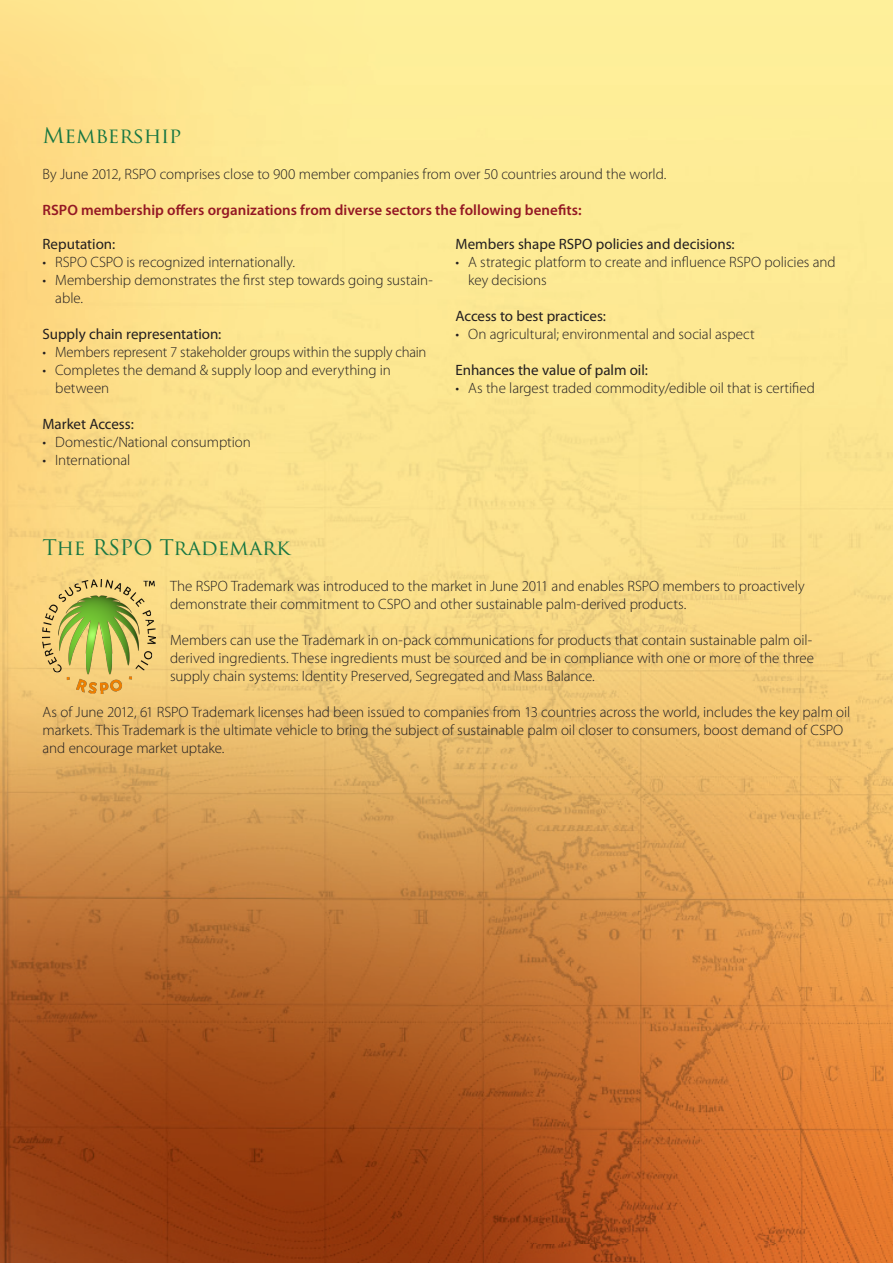
<style>
.page{position:relative;width:893px;height:1263px;background:#fff}
.page>*{position:absolute;margin:0;border:0;box-sizing:border-box;transform-origin:0 0}
.subtitle{font:21px "Trajan Pro";color:#177642}
.body_copy{font:300 15px/18px "Myriad Pro";letter-spacing:-.005em;color:#231f20}
.body_copy-2{font:15px "Myriad Pro";color:#231f20}
.body_copy-3{font:600 15px "Myriad Pro";letter-spacing:.005em;color:#941824}
</style>
<div class="page">
<img style="left:0;top:0;width:893px;height:1244px">
<img style="left:0;top:1244px;width:893px;height:19px">
<img style="left:43px;top:579px;width:113px;height:115px">
<p class="subtitle" style="left:43px;top:122px;width:140px">Membership</p>
<p class="body_copy" style="left:43px;top:166px;width:625px">By June 2012, RSPO comprises close to 900 member companies from over 50 countries around the world.</p>
<p class="body_copy-3" style="left:43px;top:201px;width:541px">RSPO membership offers organizations from diverse sectors the following benefits:</p>
<p class="body_copy-2" style="left:43px;top:235px;width:74px">Reputation:</p>
<p class="body_copy" style="left:43px;top:254px;width:254px">• RSPO CSPO is recognized internationally.</p>
<p class="body_copy" style="left:55px;top:272px;width:379px;text-indent:-13px">• Membership demonstrates the first step towards going sustain&shy;able.</p>
<p class="body_copy-2" style="left:43px;top:325px;width:180px">Supply chain representation:</p>
<p class="body_copy" style="left:43px;top:344px;width:385px">• Members represent 7 stakeholder groups within the supply chain</p>
<p class="body_copy" style="left:55px;top:362px;width:337px;text-indent:-13px">• Completes the demand &amp; supply loop and everything in between</p>
<p class="body_copy-2" style="left:43px;top:415px;width:93px">Market Access:</p>
<p class="body_copy" style="left:43px;top:434px;width:210px">• Domestic/National consumption</p>
<p class="body_copy" style="left:43px;top:452px;width:89px">• International</p>
<p class="body_copy-2" style="left:455px;top:235px;width:281px">Members shape RSPO policies and decisions:</p>
<p class="body_copy" style="left:468px;top:254px;width:369px;text-indent:-13px">• A strategic platform to create and influence RSPO policies and key decisions</p>
<p class="body_copy-2" style="left:455px;top:307px;width:152px">Access to best practices:</p>
<p class="body_copy" style="left:455px;top:326px;width:301px">• On agricultural; environmental and social aspect</p>
<p class="body_copy-2" style="left:455px;top:361px;width:194px">Enhances the value of palm oil:</p>
<p class="body_copy" style="left:455px;top:380px;width:361px">• As the largest traded commodity/edible oil that is certified</p>
<p class="subtitle" style="left:43px;top:534px;width:249px">The RSPO Trademark</p>
<p class="body_copy" style="left:170px;top:577px;width:636px">The RSPO Trademark was introduced to the market in June 2011 and enables RSPO members to proactively demonstrate their commitment to CSPO and other sustainable palm-derived products.</p>
<p class="body_copy" style="left:170px;top:631px;width:646px">Members can use the Trademark in on-pack communications for products that contain sustainable palm oil&shy;derived ingredients. These ingredients must be sourced and be in compliance with one or more of the three supply chain systems: Identity Preserved, Segregated and Mass Balance.</p>
<p class="body_copy" style="left:43px;top:703px;width:809px">As of June 2012, 61 RSPO Trademark licenses had been issued to companies from 13 countries across the world, includes the key palm oil markets. This Trademark is the ultimate vehicle to bring the subject of sustainable palm oil closer to consumers, boost demand of CSPO and encourage market uptake.</p>
</div>
